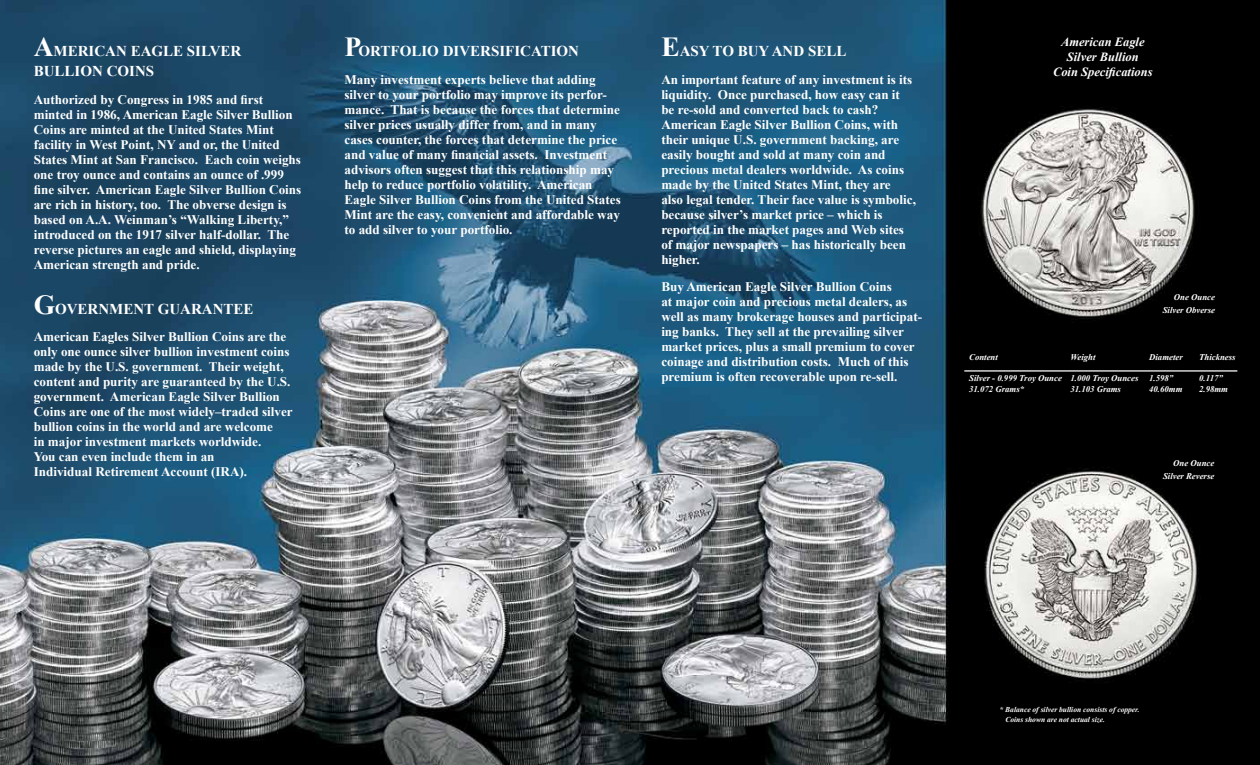
<style>
.page{position:relative;width:1260px;height:765px;background:#fff}
.page>*{position:absolute;margin:0;border:0;box-sizing:border-box;transform-origin:0 0}
.t1{font:700 15px/20px "Times New Roman";color:#fff}
.t2{font:700 13.12px/15px "Times New Roman";color:#fff}
.t3{font:italic 700 12.5px/15px "Times New Roman";color:#fff;text-align:center}
.t4{font:italic 700 8.75px/12.5px "Times New Roman";color:#fff;text-align:right}
.t5{font:italic 700 7.5px/10px "Times New Roman";color:#fff}
.s1{font-size:27.5px}
</style>
<div class="page">
<img style="left:0;top:0;width:1260px;height:765px">
<hr style="left:964px;top:370px;width:273px;height:2px;background:#fff">
<p class="t1" style="left:34px;top:41px;width:209px"><span class="s1">A</span>MERICAN EAGLE SILVER<br>BULLION COINS</p>
<p class="t2" style="left:34px;top:92px;width:269px">Authorized by Congress in 1985 and first minted in 1986, American Eagle Silver Bullion Coins are minted at the United States Mint facility in West Point, NY and or, the United States Mint at San Francisco. Each coin weighs one troy ounce and contains an ounce of .999 fine silver. American Eagle Silver Bullion Coins are rich in history, too. The obverse design is based on A.A. Weinman’s “Walking Liberty,” introduced on the 1917 silver half-dollar. The reverse pictures an eagle and shield, displaying American strength and pride.</p>
<h1 class="t1" style="left:34px;top:299px;width:221px"><span class="s1">G</span>OVERNMENT GUARANTEE</h1>
<p class="t2" style="left:34px;top:329px;width:260px">American Eagles Silver Bullion Coins are the only one ounce silver bullion investment coins made by the U.S. government. Their weight, content and purity are guaranteed by the U.S. government. American Eagle Silver Bullion Coins are one of the most widely–traded silver bullion coins in the world and are welcome<br>in major investment markets worldwide.<br>You can even include them in an<br>Individual Retirement Account (IRA).</p>
<h1 class="t1" style="left:345px;top:41px;width:236px"><span class="s1">P</span>ORTFOLIO DIVERSIFICATION</h1>
<p class="t2" style="left:345px;top:72px;width:278px">Many investment experts believe that adding silver to your portfolio may improve its perfor&shy;mance. That is because the forces that determine silver prices usually differ from, and in many cases counter, the forces that determine the price and value of many financial assets. Investment advisors often suggest that this relationship may help to reduce portfolio volatility. American Eagle Silver Bullion Coins from the United States Mint are the easy, convenient and affordable way to add silver to your portfolio.</p>
<h1 class="t1" style="left:661px;top:41px;width:187px"><span class="s1">E</span>ASY TO BUY AND SELL</h1>
<p class="t2" style="left:661px;top:72px;width:256px">An important feature of any investment is its liquidity. Once purchased, how easy can it be re-sold and converted back to cash?<br>American Eagle Silver Bullion Coins, with their unique U.S. government backing, are easily bought and sold at many coin and precious metal dealers worldwide. As coins made by the United States Mint, they are<br>also legal tender. Their face value is symbolic, because silver’s market price – which is reported in the market pages and Web sites of major newspapers – has historically been higher.</p>
<p class="t2" style="left:661px;top:279px;width:262px">Buy American Eagle Silver Bullion Coins<br>at major coin and precious metal dealers, as well as many brokerage houses and participat&shy;ing banks. They sell at the prevailing silver market prices, plus a small premium to cover coinage and distribution costs. Much of this premium is often recoverable upon re-sell.</p>
<h1 class="t3" style="left:1053px;top:34px;width:101px">American Eagle<br>Silver Bullion<br>Coin Specifications</h1>
<p class="t4" style="left:1174px;top:291px;width:43px">One Ounce</p>
<p class="t4" style="left:1163px;top:304px;width:54px">Silver Obverse</p>
<p class="t4" style="left:969px;top:351px;width:30px">Content</p>
<p class="t4" style="left:1070px;top:351px;width:27px">Weight</p>
<p class="t4" style="left:1149px;top:351px;width:35px">Diameter</p>
<p class="t4" style="left:1199px;top:351px;width:38px">Thickness</p>
<p class="t4" style="left:969px;top:372px;width:94px">Silver - 0.999 Troy Ounce</p>
<p class="t4" style="left:1070px;top:372px;width:69px">1.000 Troy Ounces</p>
<p class="t4" style="left:1149px;top:372px;width:26px">1.598”</p>
<p class="t4" style="left:1199px;top:372px;width:25px">0.117”</p>
<p class="t4" style="left:969px;top:382px;width:56px">31.072 Grams*</p>
<p class="t4" style="left:1070px;top:382px;width:52px">31.103 Grams</p>
<p class="t4" style="left:1149px;top:382px;width:35px">40.60mm</p>
<p class="t4" style="left:1199px;top:382px;width:30px">2.98mm</p>
<p class="t4" style="left:1163px;top:457px;width:53px">One Ounce<br>Silver Reverse</p>
<p class="t5" style="left:1005px;top:704px;width:136px;text-indent:-6px">* Balance of silver bullion consists of copper.<br>Coins shown are not actual size.</p>
</div>
